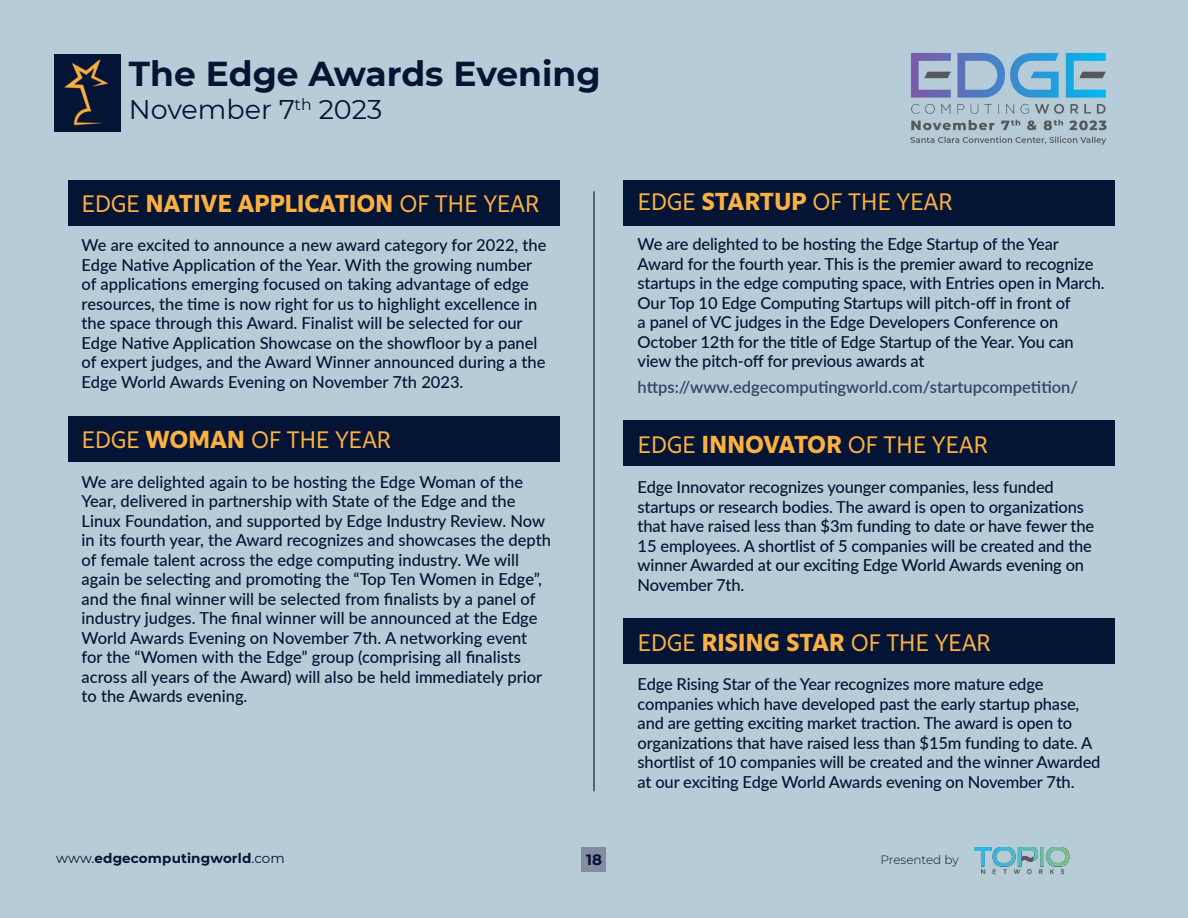
<style>
.page{position:relative;width:1188px;height:918px;background:#b6cdd7}
.page>*{position:absolute;margin:0;border:0;box-sizing:border-box;transform-origin:0 0}
.t1{font:700 34.5px "Montserrat";color:#041434}
.t2{font:27px "Montserrat";color:#041434}
.t3{font:25.5px "Obliqua Sans";letter-spacing:-.01em;color:#fbb040}
.t4{font:700 25.5px "Obliqua Sans";letter-spacing:-.01em;color:#fbb040}
.t5{font:500 16.5px/19.5px "Lato";letter-spacing:-.01em;color:#041434}
.t6{font:600 16.5px "Lato";color:#354364}
.t7{font:700 15px "Montserrat";color:#041434}
.t8{font:700 13.5px "Montserrat";letter-spacing:.01em;color:#041434}
.t9{font:300 12px "Montserrat";color:#041434}
.s1{font-weight:400}
.s2{font-weight:700}
</style>
<div class="page">
<img style="left:974px;top:848px;width:96px;height:27px">
<div style="left:582px;top:847px;width:24px;height:25px;background:#838ca0"></div>
<div style="left:68px;top:181px;width:491px;height:45px;background:#041434"></div>
<div style="left:623px;top:181px;width:492px;height:45px;background:#041434"></div>
<div style="left:68px;top:416px;width:491px;height:45px;background:#041434"></div>
<div style="left:623px;top:420px;width:492px;height:46px;background:#041434"></div>
<div style="left:623px;top:618px;width:492px;height:46px;background:#041434"></div>
<div style="left:54px;top:54px;width:66px;height:77px;background:#041434"></div>
<hr style="left:593px;top:192px;width:2px;height:599px;background:#041434">
<img style="left:64px;top:60px;width:45px;height:66px">
<img style="left:910px;top:52px;width:197px;height:93px">
<p class="t1" style="left:129px;top:49px;width:473px">The Edge Awards Evening</p>
<p class="t2" style="left:129px;top:91px;width:255px">November 7<sup>th</sup> 2023</p>
<p class="t4" style="left:82px;top:188px;width:460px"><span class="s1">EDGE</span> NATIVE APPLICATION <span class="s1">OF THE YEAR</span></p>
<p class="t5" style="left:82px;top:235px;width:466px">We are excited to announce a new award category for 2022, the Edge Native Application of the Year. With the growing number of applications emerging focused on taking advantage of edge resources, the time is now right for us to highlight excellence in the space through this Award. Finalist will be selected for our Edge Native Application Showcase on the showfloor by a panel of expert judges, and the Award Winner announced during a the Edge World Awards Evening on November 7th 2023.</p>
<p class="t3" style="left:82px;top:425px;width:311px">EDGE <span class="s2">WOMAN</span> OF THE YEAR</p>
<p class="t5" style="left:82px;top:471px;width:471px">We are delighted again to be hosting the Edge Woman of the Year, delivered in partnership with State of the Edge and the Linux Foundation, and supported by Edge Industry Review. Now in its fourth year, the Award recognizes and showcases the depth of female talent across the edge computing industry. We will again be selecting and promoting the “Top Ten Women in Edge”, and the final winner will be selected from finalists by a panel of industry judges. The final winner will be announced at the Edge World Awards Evening on November 7th. A networking event for the “Women with the Edge” group (comprising all finalists across all years of the Award) will also be held immediately prior to the Awards evening.</p>
<p class="t3" style="left:638px;top:188px;width:317px">EDGE <span class="s2">STARTUP</span> OF THE YEAR</p>
<p class="t5" style="left:638px;top:234px;width:469px">We are delighted to be hosting the Edge Startup of the Year Award for the fourth year. This is the premier award to recognize startups in the edge computing space, with Entries open in March.<br>Our Top 10 Edge Computing Startups will pitch-off in front of<br>a panel of VC judges in the Edge Developers Conference on October 12th for the title of Edge Startup of the Year. You can view the pitch-off for previous awards at</p>
<p class="t6" style="left:638px;top:375px;width:442px">https://www.edgecomputingworld.com/startupcompetition/</p>
<p class="t3" style="left:638px;top:431px;width:352px">EDGE <span class="s2">INNOVATOR</span> OF THE YEAR</p>
<p class="t5" style="left:638px;top:477px;width:458px">Edge Innovator recognizes younger companies, less funded startups or research bodies. The award is open to organizations that have raised less than $3m funding to date or have fewer the 15 employees. A shortlist of 5 companies will be created and the winner Awarded at our exciting Edge World Awards evening on November 7th.</p>
<p class="t3" style="left:638px;top:628px;width:355px">EDGE <span class="s2">RISING STAR</span> OF THE YEAR</p>
<p class="t5" style="left:638px;top:674px;width:464px">Edge Rising Star of the Year recognizes more mature edge companies which have developed past the early startup phase, and are getting exciting market traction. The award is open to organizations that have raised less than $15m funding to date. A shortlist of 10 companies will be created and the winner Awarded at our exciting Edge World Awards evening on November 7th.</p>
<p class="t8" style="left:56px;top:849px;width:230px"><span class="s1">www.</span>edgecomputingworld<span class="s1">.com</span></p>
<p class="t7" style="left:586px;top:849px;width:17px">18</p>
<p class="t9" style="left:881px;top:851px;width:80px">Presented by</p>
</div>
